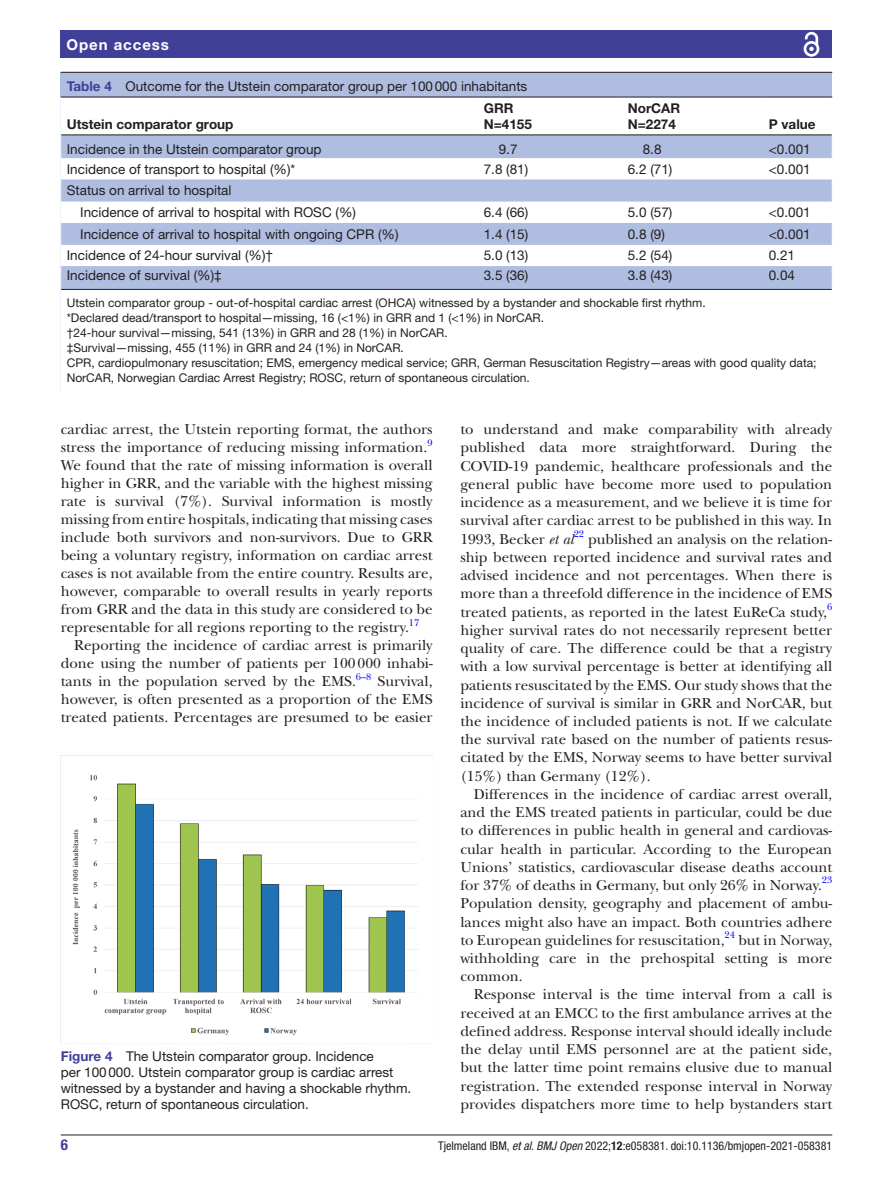
<style>
.page{position:relative;width:893px;height:1191px;background:#fff}
.page>*{position:absolute;margin:0;border:0;box-sizing:border-box;transform-origin:0 0}
.t1{font:15px/18.3px "New Baskerville";color:#231f20;text-align:justify}
.t2{font:700 15px "Helvetica Neue LT Std";letter-spacing:.065em;color:#fff}
.t3{font:700 condensed 15px "Helvetica Neue LT Std";color:#414099}
.t4{font:13.5px/16.2px "Helvetica Neue LT Std";color:#231f20}
.t5{font:700 13.5px/16.2px "Helvetica Neue LT Std";color:#231f20}
.t6{font:12px/15px "Helvetica Neue LT Std";color:#231f20}
.t7{font:condensed 12px "Helvetica Neue LT Std";color:#231f20}
.t8{font:9.9px "New Baskerville";color:#00f}
.s1{font-weight:700;color:#414099}
.s2{font-style:italic}
.s3{font-weight:700}
</style>
<div class="page">
<hr style="left:61px;top:1134px;width:771px;height:1px;background:#231f20">
<div style="left:61px;top:31px;width:771px;height:27px;background:#414099"></div>
<svg style="left:803px;top:31px;width:17px;height:26px"></svg>
<div style="left:61px;top:73px;width:771px;height:318px;background:#afbde1"></div>
<hr style="left:61px;top:72px;width:771px;height:1px;background:#231f20">
<div style="left:61px;top:98px;width:771px;height:293px;background:#fff"></div>
<svg style="left:61px;top:135px;width:771px;height:154px"></svg>
<hr style="left:61px;top:97px;width:417px;height:1px;background:#231f20">
<hr style="left:61px;top:134px;width:417px;height:1px;background:#231f20">
<hr style="left:478px;top:97px;width:144px;height:1px;background:#231f20">
<hr style="left:478px;top:134px;width:144px;height:1px;background:#231f20">
<hr style="left:622px;top:97px;width:141px;height:1px;background:#231f20">
<hr style="left:622px;top:134px;width:141px;height:1px;background:#231f20">
<hr style="left:763px;top:97px;width:69px;height:1px;background:#231f20">
<hr style="left:763px;top:134px;width:69px;height:1px;background:#231f20">
<hr style="left:478px;top:289px;width:144px;height:1px;background:#231f20">
<hr style="left:622px;top:289px;width:141px;height:1px;background:#231f20">
<hr style="left:763px;top:289px;width:69px;height:1px;background:#231f20">
<hr style="left:61px;top:289px;width:417px;height:1px;background:#231f20">
<svg style="left:60px;top:135px;width:1px;height:154px"></svg>
<hr style="left:67px;top:306px;width:765px;height:2px;background:#fff">
<hr style="left:67px;top:321px;width:765px;height:2px;background:#fff">
<hr style="left:67px;top:336px;width:765px;height:2px;background:#fff">
<hr style="left:67px;top:351px;width:765px;height:2px;background:#fff">
<hr style="left:67px;top:381px;width:765px;height:2px;background:#fff">
<img style="left:61px;top:755px;width:372px;height:280px">
<p class="t2" style="left:66px;top:35px;width:104px">Open access</p>
<p class="t4" style="left:67px;top:78px;width:462px"><span class="s1">Table 4</span> Outcome for the Utstein comparator group per 100000 inhabitants</p>
<p class="t5" style="left:67px;top:116px;width:168px">Utstein comparator group</p>
<p class="t5" style="left:484px;top:99px;width:50px">GRR<br>N=4155</p>
<p class="t5" style="left:628px;top:99px;width:54px">NorCAR<br>N=2274</p>
<p class="t5" style="left:769px;top:116px;width:48px">P value</p>
<p class="t4" style="left:67px;top:140px;width:256px">Incidence in the Utstein comparator group</p>
<p class="t4" style="left:499px;top:140px;width:20px">9.7</p>
<p class="t4" style="left:643px;top:140px;width:20px">8.8</p>
<p class="t4" style="left:769px;top:140px;width:43px">&lt;0.001</p>
<p class="t4" style="left:67px;top:161px;width:230px">Incidence of transport to hospital (%)*</p>
<p class="t4" style="left:484px;top:161px;width:46px">7.8 (81)</p>
<p class="t4" style="left:628px;top:161px;width:46px">6.2 (71)</p>
<p class="t4" style="left:769px;top:161px;width:43px">&lt;0.001</p>
<p class="t4" style="left:80px;top:179px;width:277px;line-height:21.6px;text-indent:-14px">Status on arrival to hospital<br>Incidence of arrival to hospital with ROSC (%)</p>
<p class="t4" style="left:484px;top:204px;width:46px">6.4 (66)</p>
<p class="t4" style="left:628px;top:204px;width:46px">5.0 (57)</p>
<p class="t4" style="left:769px;top:204px;width:43px">&lt;0.001</p>
<p class="t4" style="left:80px;top:225px;width:320px">Incidence of arrival to hospital with ongoing CPR (%)</p>
<p class="t4" style="left:484px;top:225px;width:46px">1.4 (15)</p>
<p class="t4" style="left:628px;top:225px;width:39px">0.8 (9)</p>
<p class="t4" style="left:769px;top:225px;width:43px">&lt;0.001</p>
<p class="t4" style="left:67px;top:247px;width:208px">Incidence of 24-hour survival (%)†</p>
<p class="t4" style="left:484px;top:247px;width:46px">5.0 (13)</p>
<p class="t4" style="left:628px;top:247px;width:46px">5.2 (54)</p>
<p class="t4" style="left:769px;top:247px;width:28px">0.21</p>
<p class="t4" style="left:67px;top:267px;width:157px">Incidence of survival (%)‡</p>
<p class="t4" style="left:484px;top:267px;width:46px">3.5 (36)</p>
<p class="t4" style="left:628px;top:267px;width:46px">3.8 (43)</p>
<p class="t4" style="left:769px;top:267px;width:28px">0.04</p>
<p class="t6" style="left:67px;top:295px;width:751px">Utstein comparator group - out-of-hospital cardiac arrest (OHCA) witnessed by a bystander and shockable first rhythm.<br>*Declared dead/transport to hospital<span class="s2">—</span>missing, 16 (&lt;1%) in GRR and 1 (&lt;1%) in NorCAR.<br>†24-hour survival—missing, 541 (13%) in GRR and 28 (1%) in NorCAR.<br>‡Survival—missing, 455 (11%) in GRR and 24 (1%) in NorCAR.<br>CPR, cardiopulmonary resuscitation; EMS, emergency medical service; GRR, German Resuscitation Registry—areas with good quality data; NorCAR, Norwegian Cardiac Arrest Registry; ROSC, return of spontaneous circulation.</p>
<p class="t1" style="left:61px;top:420px;width:373px">cardiac arrest, the Utstein reporting format, the authors stress the importance of reducing missing information.</p>
<p class="t8" style="left:427px;top:436px;width:7px">9</p>
<p class="t1" style="left:61px;top:456px;width:373px">We found that the rate of missing information is overall higher in GRR, and the variable with the highest missing rate is survival (7%). Survival information is mostly missing from entire hospitals, indicating that missing cases include both survivors and non-survivors. Due to GRR being a voluntary registry, information on cardiac arrest cases is not available from the entire country. Results are, however, comparable to overall results in yearly reports from GRR and the data in this study are considered to be representable for all regions reporting to the registry.</p>
<p class="t8" style="left:409px;top:616px;width:12px">17</p>
<p class="t1" style="left:61px;top:636px;width:373px;text-indent:14px">Reporting the incidence of cardiac arrest is primarily done using the number of patients per 100000 inhabi&shy;tants in the population served by the EMS.</p>
<p class="t8" style="left:356px;top:670px;width:17px">6–8</p>
<p class="t1" style="left:61px;top:672px;width:373px;text-indent:317px">Survival, however, is often presented as a proportion of the EMS treated patients. Percentages are presumed to be easier</p>
<p class="t4" style="left:61px;top:1047px;width:352px"><span class="s1">Figure 4</span> The Utstein comparator group. Incidence<br>per 100000. Utstein comparator group is cardiac arrest witnessed by a bystander and having a shockable rhythm.<br>ROSC, return of spontaneous circulation.</p>
<p class="t1" style="left:460px;top:420px;width:373px">to understand and make comparability with already published data more straightforward. During the COVID-19 pandemic, healthcare professionals and the general public have become more used to population incidence as a measurement, and we believe it is time for survival after cardiac arrest to be published in this way. In 1993, Becker <span class="s2">et al</span></p>
<p class="t8" style="left:574px;top:528px;width:12px">22</p>
<p class="t1" style="left:460px;top:530px;width:373px;text-indent:128px">published an analysis on the relation&shy;ship between reported incidence and survival rates and advised incidence and not percentages. When there is more than a threefold difference in the incidence of EMS treated patients, as reported in the latest EuReCa study,<sup>6 </sup>higher survival rates do not necessarily represent better quality of care. The difference could be that a registry with a low survival percentage is better at identifying all patients resuscitated by the EMS. Our study shows that the incidence of survival is similar in GRR and NorCAR, but the incidence of included patients is not. If we calculate the survival rate based on the number of patients resus&shy;citated by the EMS, Norway seems to have better survival (15%) than Germany (12%).</p>
<p class="t1" style="left:460px;top:785px;width:373px;text-indent:14px">Differences in the incidence of cardiac arrest overall, and the EMS treated patients in particular, could be due to differences in public health in general and cardiovas&shy;cular health in particular. According to the European Unions’ statistics, cardiovascular disease deaths account for 37% of deaths in Germany, but only 26% in Norway.</p>
<p class="t8" style="left:822px;top:874px;width:12px">23</p>
<p class="t1" style="left:460px;top:894px;width:373px">Population density, geography and placement of ambu&shy;lances might also have an impact. Both countries adhere to European guidelines for resuscitation,</p>
<p class="t8" style="left:725px;top:929px;width:12px">24</p>
<p class="t1" style="left:460px;top:930px;width:373px;text-indent:278px">but in Norway, withholding care in the prehospital setting is more common.</p>
<p class="t1" style="left:460px;top:985px;width:373px;text-indent:14px">Response interval is the time interval from a call is received at an EMCC to the first ambulance arrives at the defined address. Response interval should ideally include the delay until EMS personnel are at the patient side, but the latter time point remains elusive due to manual registration. The extended response interval in Norway provides dispatchers more time to help bystanders start</p>
<p class="t3" style="left:61px;top:1135px;width:9px">6</p>
<p class="t7" style="left:438px;top:1138px;width:396px">Tjelmeland IBM, <span class="s2">et al</span>. <span class="s2">BMJ Open</span> 2022;<span class="s3">12</span>:e058381. doi:10.1136/bmjopen-2021-058381</p>
</div>
